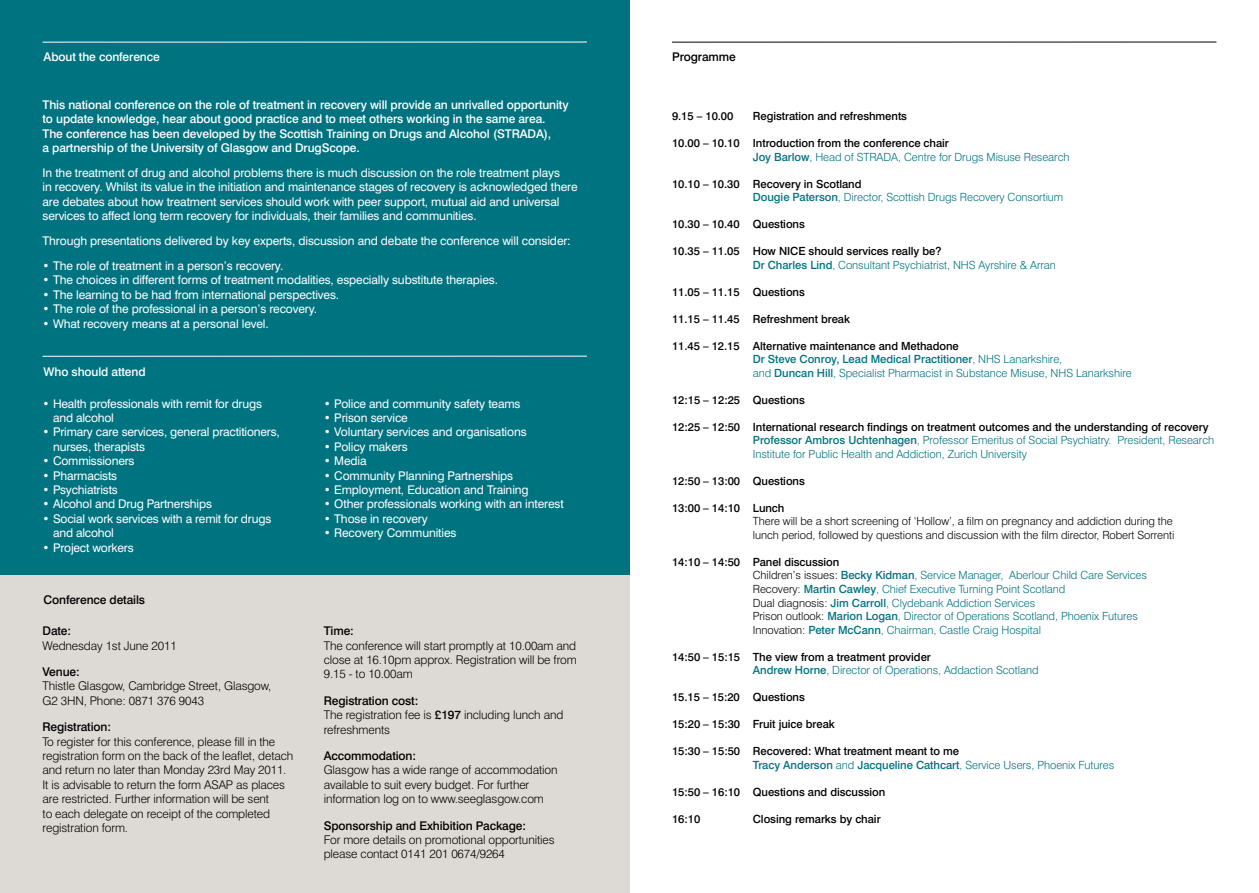
<style>
.page{position:relative;width:1259px;height:893px;background:#fff}
.page>*{position:absolute;margin:0;border:0;box-sizing:border-box;transform-origin:0 0}
.t1{font:12px/14.4px "Swiss 721 BT";letter-spacing:-.01em;color:#fff}
.t2{font:300 12px/14.4px "Swiss 721 BT";letter-spacing:-.01em;color:#000}
.t3{font:500 12px/14.4px "Swiss 721 BT";letter-spacing:-.01em;color:#fff}
.t4{font:500 12px "Swiss 721 BT";letter-spacing:-.01em;color:#000}
.t5{font:300 11.25px/13.5px "Swiss 721 BT";letter-spacing:-.005em;color:#007381}
.t6{font:500 11.25px/13.5px "Swiss 721 BT";letter-spacing:-.005em;color:#000}
.t7{font:300 11.25px/13.5px "Swiss 721 BT";letter-spacing:-.005em;color:#000}
.s1{font-weight:500}
.s2{color:#007381}
.s3{font-weight:300;color:#007381}
.s4{font-weight:500;color:#000}
.s5{color:#000}
</style>
<div class="page">
<div style="left:0;top:0;width:629px;height:893px;background:#dddad5"></div>
<div style="left:0;top:0;width:629px;height:575px;background:#007381"></div>
<hr style="left:672px;top:42px;width:544px;height:1px;background:#000">
<hr style="left:43px;top:42px;width:544px;height:1px;background:#fff">
<hr style="left:43px;top:356px;width:544px;height:1px;background:#fff">
<p class="t3" style="left:44px;top:49px;width:118px">About the conference</p>
<p class="t4" style="left:672px;top:49px;width:65px">Programme</p>
<p class="t3" style="left:43px;top:97px;width:527px">This national conference on the role of treatment in recovery will provide an unrivalled opportunity to update knowledge, hear about good practice and to meet others working in the same area.<br>The conference has been developed by the Scottish Training on Drugs and Alcohol (STRADA),<br>a partnership of the University of Glasgow and DrugScope.</p>
<p class="t1" style="left:43px;top:165px;width:536px">In the treatment of drug and alcohol problems there is much discussion on the role treatment plays<br>in recovery. Whilst its value in the initiation and maintenance stages of recovery is acknowledged there are debates about how treatment services should work with peer support, mutual aid and universal services to affect long term recovery for individuals, their families and communities.</p>
<p class="t1" style="left:43px;top:234px;width:530px">Through presentations delivered by key experts, discussion and debate the conference will consider:</p>
<p class="t1" style="left:43px;top:258px;width:242px">• The role of treatment in a person’s recovery.</p>
<p class="t1" style="left:43px;top:273px;width:457px">• The choices in different forms of treatment modalities, especially substitute therapies.</p>
<p class="t1" style="left:43px;top:287px;width:298px">• The learning to be had from international perspectives.</p>
<p class="t1" style="left:43px;top:302px;width:276px">• The role of the professional in a person’s recovery.</p>
<p class="t1" style="left:43px;top:316px;width:228px">• What recovery means at a personal level.</p>
<p class="t3" style="left:44px;top:365px;width:104px">Who should attend</p>
<p class="t1" style="left:53px;top:396px;width:210px;text-indent:-10px">• Health professionals with remit for drugs and alcohol</p>
<p class="t1" style="left:53px;top:425px;width:228px;text-indent:-10px">• Primary care services, general practitioners, nurses, therapists</p>
<p class="t1" style="left:43px;top:454px;width:93px">• Commissioners</p>
<p class="t1" style="left:43px;top:468px;width:76px">• Pharmacists</p>
<p class="t1" style="left:43px;top:482px;width:77px">• Psychiatrists</p>
<p class="t1" style="left:43px;top:497px;width:171px">• Alcohol and Drug Partnerships</p>
<p class="t1" style="left:53px;top:511px;width:220px;text-indent:-10px">• Social work services with a remit for drugs and alcohol</p>
<p class="t1" style="left:43px;top:540px;width:93px">• Project workers</p>
<p class="t4" style="left:44px;top:592px;width:103px">Conference details</p>
<p class="t4" style="left:43px;top:623px;width:30px">Date:</p>
<p class="t2" style="left:43px;top:638px;width:136px">Wednesday 1st June 2011</p>
<p class="t4" style="left:43px;top:664px;width:39px">Venue:</p>
<p class="t2" style="left:43px;top:679px;width:230px">Thistle Glasgow, Cambridge Street, Glasgow,<br>G2 3HN, Phone: 0871 376 9043</p>
<p class="t4" style="left:43px;top:719px;width:70px">Registration:</p>
<p class="t2" style="left:43px;top:734px;width:252px">To register for this conference, please fill in the registration form on the back of the leaflet, detach and return no later than Monday 23rd May 2011.<br>It is advisable to return the form ASAP as places are restricted. Further information will be sent<br>to each delegate on receipt of the completed registration form.</p>
<p class="t1" style="left:324px;top:396px;width:198px">• Police and community safety teams</p>
<p class="t1" style="left:324px;top:410px;width:85px">• Prison service</p>
<p class="t1" style="left:324px;top:425px;width:204px">• Voluntary services and organisations</p>
<p class="t1" style="left:324px;top:439px;width:85px">• Policy makers</p>
<p class="t1" style="left:324px;top:454px;width:44px">• Media</p>
<p class="t1" style="left:324px;top:468px;width:191px">• Community Planning Partnerships</p>
<p class="t1" style="left:324px;top:482px;width:206px">• Employment, Education and Training</p>
<p class="t1" style="left:324px;top:497px;width:241px">• Other professionals working with an interest</p>
<p class="t1" style="left:324px;top:511px;width:106px">• Those in recovery</p>
<p class="t1" style="left:324px;top:526px;width:134px">• Recovery Communities</p>
<p class="t4" style="left:324px;top:623px;width:32px">Time:</p>
<p class="t2" style="left:324px;top:638px;width:255px;text-align:justify">The conference will start promptly at 10.00am and close at 16.10pm approx. Registration will be from 9.15 - to 10.00am</p>
<p class="t2" style="left:324px;top:693px;width:241px"><span class="s1">Registration cost:<br></span>The registration fee is <span class="s1">£197</span> including lunch and refreshments</p>
<p class="t4" style="left:324px;top:748px;width:94px">Accommodation:</p>
<p class="t2" style="left:324px;top:763px;width:235px">Glasgow has a wide range of accommodation available to suit every budget. For further information log on to www.seeglasgow.com</p>
<p class="t4" style="left:324px;top:818px;width:204px">Sponsorship and Exhibition Package:</p>
<p class="t2" style="left:324px;top:832px;width:232px">For more details on promotional opportunities please contact 0141 201 0674/9264</p>
<p class="t6" style="left:672px;top:110px;width:63px">9.15 – 10.00</p>
<p class="t6" style="left:753px;top:110px;width:156px">Registration and refreshments</p>
<p class="t6" style="left:753px;top:137px;width:318px;text-indent:-81px">10.00 – 10.10 Introduction from the conference chair<br><span class="s2">Joy Barlow</span><span class="s3">, Head of STRADA, Centre for Drugs Misuse Research</span></p>
<p class="t5" style="left:753px;top:177px;width:312px;text-indent:-81px"><span class="s4">10.10 – 10.30 Recovery in Scotland<br></span><span class="s1">Dougie Paterson</span>, Director, Scottish Drugs Recovery Consortium</p>
<p class="t6" style="left:672px;top:218px;width:134px">10.30 – 10.40 Questions</p>
<p class="t6" style="left:753px;top:245px;width:304px;text-indent:-81px">10.35 – 11.05 How NICE should services really be?<br><span class="s2">Dr Charles Lind</span><span class="s3">, Consultant Psychiatrist, NHS Ayrshire &amp; Arran</span></p>
<p class="t6" style="left:672px;top:285px;width:134px">11.05 – 11.15 Questions</p>
<p class="t6" style="left:672px;top:312px;width:180px">11.15 – 11.45 Refreshment break</p>
<p class="t5" style="left:753px;top:339px;width:380px;text-indent:-81px"><span class="s4">11.45 – 12.15 Alternative maintenance and Methadone<br></span><span class="s1">Dr Steve Conroy, Lead Medical Practitioner</span>, NHS Lanarkshire,<br>and <span class="s1">Duncan Hill</span>, Specialist Pharmacist in Substance Misuse, NHS Lanarkshire</p>
<p class="t6" style="left:672px;top:393px;width:134px">12:15 – 12:25 Questions</p>
<p class="t5" style="left:753px;top:420px;width:463px;text-indent:-81px"><span class="s4">12:25 – 12:50 International research findings on treatment outcomes and the understanding of recovery<br></span><span class="s1">Professor Ambros Uchtenhagen</span>, Professor Emeritus of Social Psychiatry. President, Research<br>Institute for Public Health and Addiction, Zurich University</p>
<p class="t6" style="left:672px;top:474px;width:134px">12:50 – 13:00 Questions</p>
<p class="t6" style="left:672px;top:501px;width:114px">13:00 – 14:10 Lunch</p>
<p class="t7" style="left:753px;top:515px;width:423px">There will be a short screening of ‘Hollow’, a film on pregnancy and addiction during the lunch period, followed by questions and discussion with the film director, Robert Sorrenti</p>
<p class="t5" style="left:753px;top:555px;width:396px;text-indent:-81px"><span class="s4">14:10 – 14:50 Panel discussion<br></span><span class="s5">Children’s issues:</span> <span class="s1">Becky Kidman</span>, Service Manager, Aberlour Child Care Services <span class="s5">Recovery:</span> <span class="s1">Martin Cawley</span>, Chief Executive Turning Point Scotland<br><span class="s5">Dual diagnosis:</span> <span class="s1">Jim Carroll</span>, Clydebank Addiction Services<br><span class="s5">Prison outlook:</span> <span class="s1">Marion Logan</span>, Director of Operations Scotland, Phoenix Futures <span class="s5">Innovation:</span> <span class="s1">Peter McCann</span>, Chairman, Castle Craig Hospital</p>
<p class="t6" style="left:753px;top:650px;width:287px;text-indent:-81px">14:50 – 15:15 The view from a treatment provider<br><span class="s2">Andrew Horne</span><span class="s3">, Director of Operations, Addaction Scotland</span></p>
<p class="t6" style="left:672px;top:690px;width:134px">15.15 – 15:20 Questions</p>
<p class="t6" style="left:672px;top:717px;width:164px">15:20 – 15:30 Fruit juice break</p>
<p class="t6" style="left:753px;top:744px;width:363px;text-indent:-81px">15:30 – 15:50 Recovered: What treatment meant to me<br><span class="s2">Tracy Anderson</span> <span class="s3">and</span> <span class="s2">Jacqueline Cathcart</span><span class="s3">, Service Users, Phoenix Futures</span></p>
<p class="t6" style="left:672px;top:785px;width:215px">15:50 – 16:10 Questions and discussion</p>
<p class="t6" style="left:672px;top:812px;width:30px">16:10</p>
<p class="t6" style="left:753px;top:812px;width:129px">Closing remarks by chair</p>
</div>
